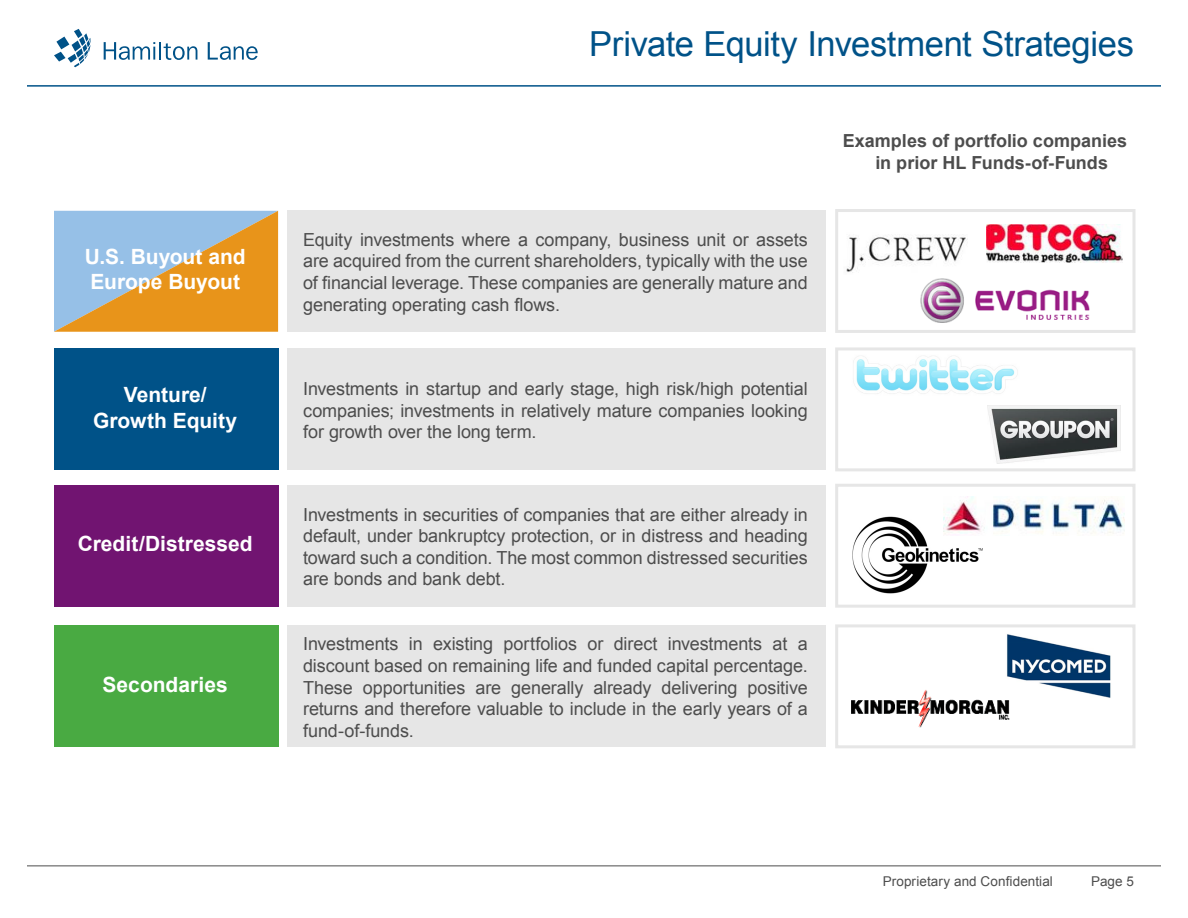
<style>
.page{position:relative;width:1188px;height:918px;background:#fff}
.page>*{position:absolute;margin:0;border:0;box-sizing:border-box;transform-origin:0 0}
.Page_Title{font:34.5px "Arial";letter-spacing:-.01em;color:#005288}
.Bullet_Points{font:700 21px/25.2px "Arial";color:#fff;text-align:center}
.Bullet_Points-2{font:18px/21.6px "Arial";letter-spacing:-.005em;color:#4d4d4d;text-align:justify}
.Footnote{font:700 18px/21.6px "Arial";color:#4d4d4d}
.t1{font:13.5px "Arial";letter-spacing:.005em;color:#4d4d4d}
</style>
<div class="page">
<svg style="left:104px;top:42px;width:93px;height:18px"></svg>
<svg style="left:208px;top:42px;width:50px;height:18px"></svg>
<svg style="left:54px;top:29px;width:37px;height:38px"></svg>
<hr style="left:27px;top:85px;width:1134px;height:2px;background:#005288">
<hr style="left:27px;top:866px;width:1134px;height:1px;background:#4d4d4d">
<div style="left:287px;top:485px;width:538px;height:121px;background:#e6e6e6"></div>
<div style="left:835px;top:484px;width:301px;height:124px;border:3px solid #e6e6e6"></div>
<div style="left:287px;top:626px;width:538px;height:121px;background:#e6e6e6"></div>
<div style="left:835px;top:624px;width:301px;height:124px;border:3px solid #e6e6e6"></div>
<div style="left:54px;top:485px;width:225px;height:121px;background:#711471"></div>
<div style="left:54px;top:626px;width:225px;height:121px;background:#49aa42"></div>
<img style="left:853px;top:357px;width:165px;height:37px">
<div style="left:287px;top:349px;width:538px;height:121px;background:#e6e6e6"></div>
<div style="left:835px;top:347px;width:301px;height:124px;border:3px solid #e6e6e6"></div>
<div style="left:54px;top:349px;width:225px;height:121px;background:#005288"></div>
<img style="left:987px;top:405px;width:133px;height:59px">
<img style="left:1007px;top:634px;width:104px;height:64px">
<img style="left:852px;top:516px;width:130px;height:78px">
<img style="left:851px;top:686px;width:164px;height:42px">
<svg style="left:54px;top:211px;width:224px;height:121px;background:#bfaa81"></svg>
<div style="left:287px;top:210px;width:538px;height:122px;background:#e6e6e6"></div>
<div style="left:835px;top:209px;width:301px;height:124px;border:3px solid #e6e6e6"></div>
<img style="left:846px;top:235px;width:120px;height:38px">
<img style="left:986px;top:224px;width:137px;height:38px">
<img style="left:920px;top:278px;width:169px;height:44px">
<img style="left:944px;top:497px;width:180px;height:38px">
<p class="Page_Title" style="left:589px;top:21px;width:546px">Private Equity Investment Strategies</p>
<p class="Bullet_Points" style="left:85px;top:245px;width:162px;text-align:left">U.S. Buyout and<br>Europe Buyout</p>
<p class="Bullet_Points-2" style="left:303px;top:229px;width:506px">Equity investments where a company, business unit or assets are acquired from the current shareholders, typically with the use of financial leverage. These companies are generally mature and generating operating cash flows.</p>
<p class="Bullet_Points" style="left:93px;top:383px;width:146px">Venture/<br>Growth Equity</p>
<p class="Bullet_Points-2" style="left:303px;top:378px;width:506px">Investments in startup and early stage, high risk/high potential companies; investments in relatively mature companies looking for growth over the long term.</p>
<p class="Bullet_Points" style="left:78px;top:532px;width:176px">Credit/Distressed</p>
<p class="Bullet_Points" style="left:103px;top:673px;width:127px">Secondaries</p>
<p class="Bullet_Points-2" style="left:303px;top:504px;width:506px">Investments in securities of companies that are either already in default, under bankruptcy protection, or in distress and heading toward such a condition. The most common distressed securities are bonds and bank debt.</p>
<p class="Bullet_Points-2" style="left:303px;top:633px;width:506px">Investments in existing portfolios or direct investments at a discount based on remaining life and funded capital percentage.<br>These opportunities are generally already delivering positive returns and therefore valuable to include in the early years of a fund-of-funds.</p>
<p class="Footnote" style="left:875px;top:131px;width:253px;text-indent:-33px">Examples of portfolio companies in prior HL Funds-of-Funds</p>
<p class="t1" style="left:883px;top:872px;width:172px">Proprietary and Confidential</p>
<p class="t1" style="left:1091px;top:872px;width:44px">Page 5</p>
</div>
